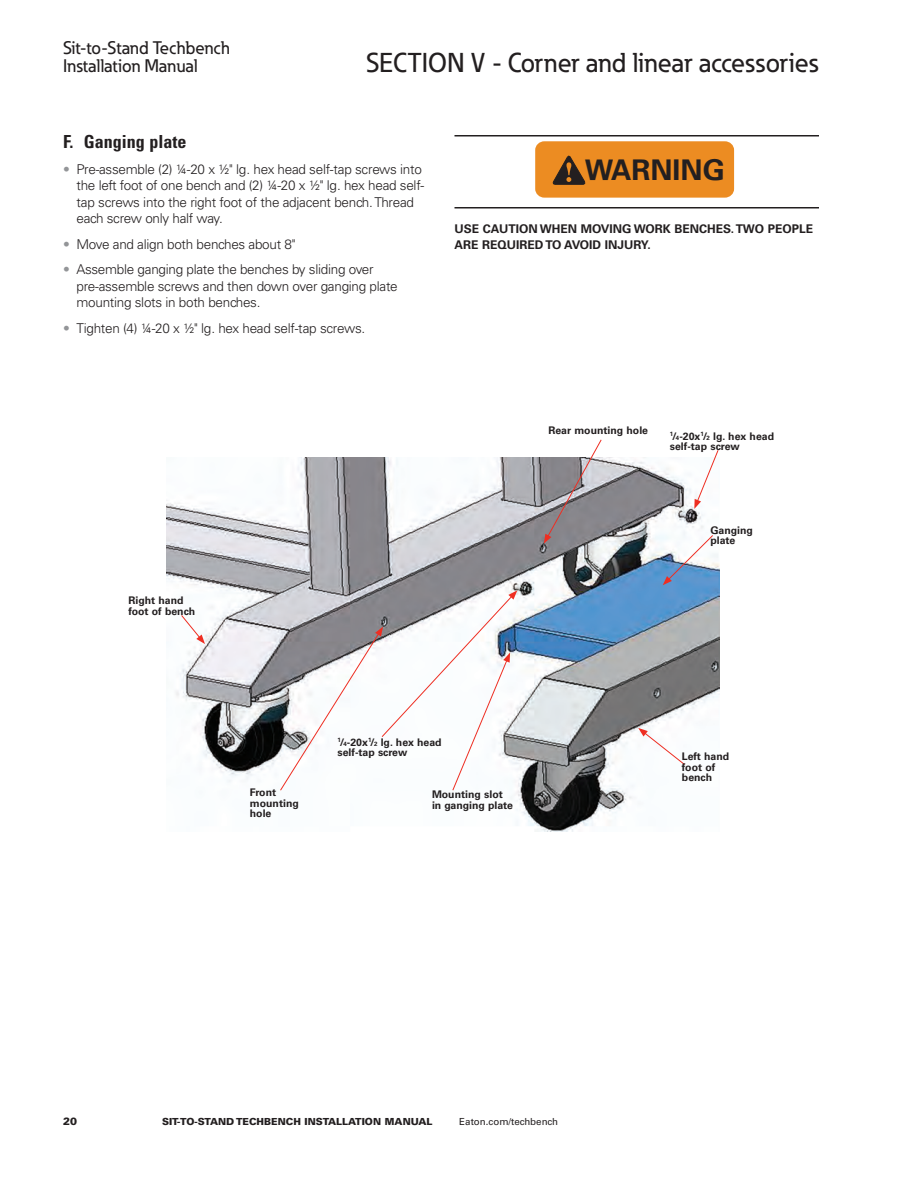
<style>
.page{position:relative;width:918px;height:1188px;background:#fff}
.page>*{position:absolute;margin:0;border:0;box-sizing:border-box;transform-origin:0 0}
.t1{font:700 28.5px "Univers LT Std";color:#231f20}
._00_Header_Flush_Lef{font:500 27px "Eaton";color:#231f20}
.t2{font:500 18px/18px "Eaton";color:#231f20}
._01_Head2{font:700 condensed 18px "Univers LT Std";color:#231f20}
.t3{font:300 13.5px/16.5px "Univers LT Std";letter-spacing:-.02em;color:#231f20}
._01_Head2-2{font:700 12px/16.5px "Univers LT Std";color:#231f20}
._06_Callout{font:700 10.5px/10.5px "Univers LT Std";color:#231f20}
.t4{font:900 10.5px "Univers LT Std";color:#231f20}
.t5{font:900 9.75px "Univers LT Std";color:#231f20}
.t6{font:9.75px "Univers LT Std";color:#231f20}
.s1{color:#939598}
.s2{font-size:6.15px}
</style>
<div class="page">
<hr style="left:454px;top:135px;width:365px;height:1px;background:#231f20">
<hr style="left:454px;top:207px;width:365px;height:1px;background:#231f20">
<div style="left:536px;top:142px;width:197px;height:55px;background:#ec8c22;border-radius:8px"></div>
<div style="left:535px;top:141px;width:199px;height:57px;border:2px solid #ec8c22;border-radius:8px"></div>
<svg style="left:552px;top:155px;width:34px;height:30px"></svg>
<img style="left:167px;top:457px;width:553px;height:374px">
<svg style="left:544px;top:439px;width:58px;height:105px"></svg>
<svg style="left:694px;top:450px;width:25px;height:59px"></svg>
<svg style="left:663px;top:534px;width:51px;height:51px"></svg>
<svg style="left:638px;top:728px;width:48px;height:38px"></svg>
<svg style="left:181px;top:614px;width:24px;height:30px"></svg>
<svg style="left:280px;top:590px;width:237px;height:201px"></svg>
<h3 class="t2" style="left:63px;top:39px;width:168px">Sit-to-Stand Techbench<br>Installation Manual</h3>
<p class="_00_Header_Flush_Lef" style="left:366px;top:46px;width:454px">SECTION V - Corner and linear accessories</p>
<p class="_01_Head2" style="left:63px;top:131px;width:125px">F. Ganging plate</p>
<p class="t3" style="left:76px;top:161px;width:349px;text-indent:-14px"><span class="s1">•</span> Pre-assemble (2) ¼-20 x ½" lg. hex head self-tap screws into the left foot of one bench and (2) ¼-20 x ½" lg. hex head self&shy;tap screws into the right foot of the adjacent bench. Thread each screw only half way.</p>
<p class="t3" style="left:63px;top:236px;width:234px"><span class="s1">•</span> Move and align both benches about 8"</p>
<p class="t3" style="left:76px;top:261px;width:323px;text-indent:-14px"><span class="s1">•</span> Assemble ganging plate the benches by sliding over pre-assemble screws and then down over ganging plate mounting slots in both benches.</p>
<p class="t3" style="left:63px;top:320px;width:301px"><span class="s1">•</span> Tighten (4) ¼-20 x ½" lg. hex head self-tap screws.</p>
<p class="t1" style="left:585px;top:153px;width:142px">WARNING</p>
<p class="_01_Head2-2" style="left:454px;top:220px;width:360px">USE CAUTION WHEN MOVING WORK BENCHES. TWO PEOPLE<br>ARE REQUIRED TO AVOID INJURY.</p>
<p class="_06_Callout" style="left:128px;top:595px;width:68px">Right hand foot of bench</p>
<p class="_06_Callout" style="left:548px;top:425px;width:101px">Rear mounting hole</p>
<p class="_06_Callout" style="left:670px;top:431px;width:106px"><sup>1</sup>/<span class="s2">4</span>-20x<sup>1</sup>/<span class="s2">2</span> lg. hex head self-tap screw</p>
<p class="_06_Callout" style="left:710px;top:525px;width:44px">Ganging plate</p>
<p class="_06_Callout" style="left:338px;top:737px;width:106px"><sup>1</sup>/<span class="s2">4</span>-20x<sup>1</sup>/<span class="s2">2</span> lg. hex head self-tap screw</p>
<p class="_06_Callout" style="left:682px;top:751px;width:49px">Left hand foot of bench</p>
<p class="_06_Callout" style="left:250px;top:788px;width:50px">Front mounting hole</p>
<p class="_06_Callout" style="left:432px;top:789px;width:82px">Mounting slot in ganging plate</p>
<p class="t4" style="left:63px;top:1115px;width:16px">20</p>
<p class="t5" style="left:162px;top:1115px;width:272px">SIT-TO-STAND TECHBENCH INSTALLATION MANUAL</p>
<p class="t6" style="left:459px;top:1116px;width:100px">Eaton.com/techbench</p>
</div>
